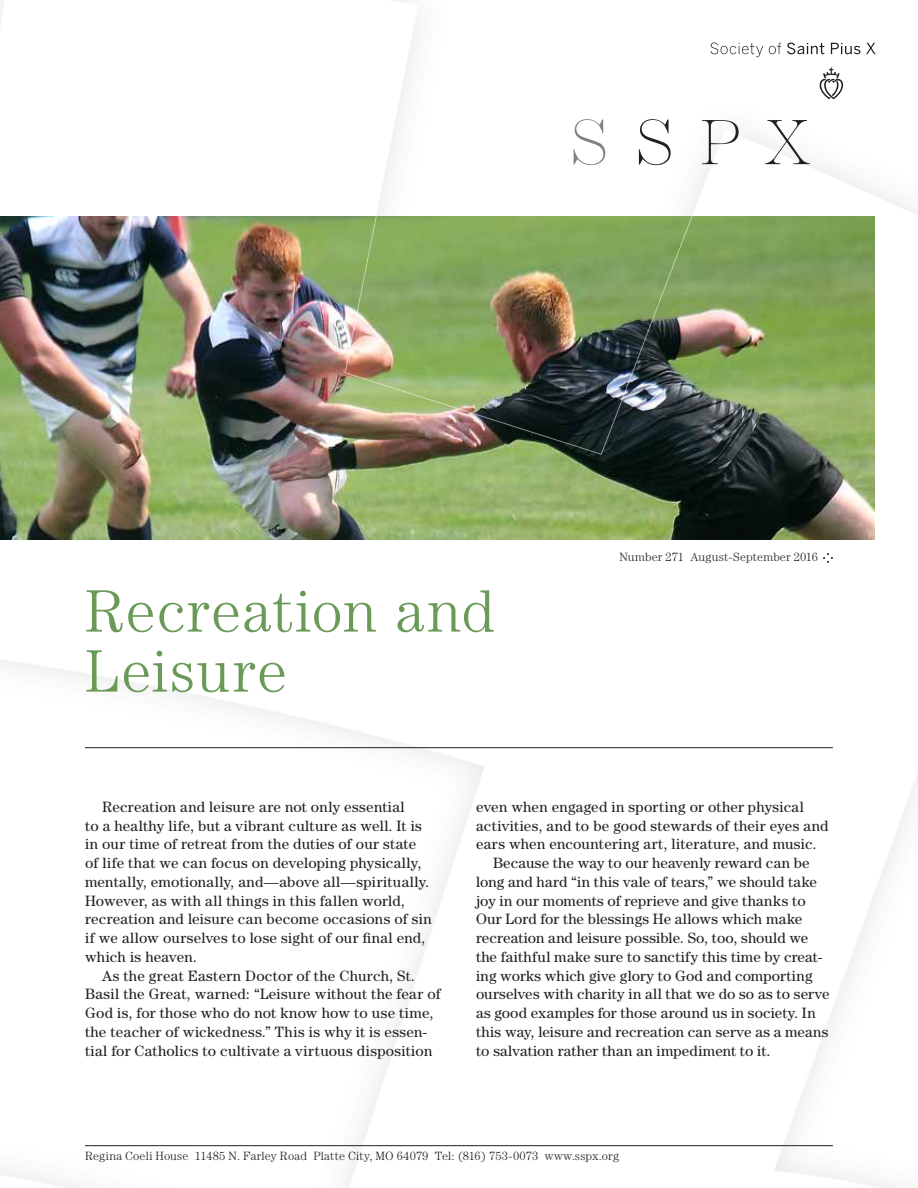
<style>
.page{position:relative;width:918px;height:1188px;background:#fff}
.page>*{position:absolute;margin:0;border:0;box-sizing:border-box;transform-origin:0 0}
.t1{font:300 60px/60px "Century Std";letter-spacing:.02em;color:#699a58}
.t2{font:15px/18.8px "Century Std";letter-spacing:.015em;color:#231f20}
.t3{font:300 12px "Century Std";letter-spacing:.015em;color:#231f20}
</style>
<div class="page">
<img style="left:0;top:0;width:918px;height:1188px">
<svg style="left:823px;top:553px;width:10px;height:10px"></svg>
<svg style="left:702px;top:120px;width:37px;height:44px"></svg>
<svg style="left:765px;top:120px;width:45px;height:44px"></svg>
<svg style="left:574px;top:119px;width:31px;height:46px"></svg>
<svg style="left:639px;top:119px;width:32px;height:46px"></svg>
<svg style="left:820px;top:68px;width:23px;height:31px"></svg>
<svg style="left:710px;top:43px;width:53px;height:14px"></svg>
<svg style="left:769px;top:43px;width:12px;height:11px"></svg>
<svg style="left:787px;top:43px;width:37px;height:11px"></svg>
<svg style="left:831px;top:43px;width:29px;height:11px"></svg>
<svg style="left:866px;top:43px;width:9px;height:11px"></svg>
<img style="left:0;top:216px;width:869px;height:323px">
<hr style="left:85px;top:1145px;width:748px;height:1px;background:#231f20">
<hr style="left:85px;top:747px;width:748px;height:1px;background:#231f20">
<h1 class="t1" style="left:85px;top:580px;width:411px">Recreation and<br>Leisure</h1>
<p class="t3" style="left:619px;top:550px;width:200px">Number 271 August-September 2016</p>
<p class="t2" style="left:85px;top:797px;width:348px;text-indent:17px">Recreation and leisure are not only essential<br>to a healthy life, but a vibrant culture as well. It is in our time of retreat from the duties of our state of life that we can focus on developing physically, mentally, emotionally, and—above all—spiritually.<br>However, as with all things in this fallen world, recreation and leisure can become occasions of sin if we allow ourselves to lose sight of our final end, which is heaven.</p>
<p class="t2" style="left:85px;top:966px;width:357px;text-indent:17px">As the great Eastern Doctor of the Church, St.<br>Basil the Great, warned: “Leisure without the fear of God is, for those who do not know how to use time, the teacher of wickedness.” This is why it is essen&shy;tial for Catholics to cultivate a virtuous disposition</p>
<p class="t2" style="left:476px;top:797px;width:329px">even when engaged in sporting or other physical</p>
<p class="t2" style="left:476px;top:816px;width:354px">activities, and to be good stewards of their eyes and</p>
<p class="t2" style="left:476px;top:835px;width:342px">ears when encountering art, literature, and music.</p>
<p class="t2" style="left:493px;top:853px;width:318px">Because the way to our heavenly reward can be</p>
<p class="t2" style="left:476px;top:872px;width:343px">long and hard “in this vale of tears,” we should take</p>
<p class="t2" style="left:476px;top:891px;width:331px">joy in our moments of reprieve and give thanks to</p>
<p class="t2" style="left:476px;top:910px;width:328px">Our Lord for the blessings He allows which make</p>
<p class="t2" style="left:476px;top:928px;width:334px">recreation and leisure possible. So, too, should we</p>
<p class="t2" style="left:476px;top:947px;width:348px">the faithful make sure to sanctify this time by creat-</p>
<p class="t2" style="left:476px;top:966px;width:338px">ing works which give glory to God and comporting</p>
<p class="t2" style="left:476px;top:985px;width:355px">ourselves with charity in all that we do so as to serve</p>
<p class="t2" style="left:476px;top:1003px;width:341px">as good examples for those around us in society. In</p>
<p class="t2" style="left:476px;top:1022px;width:354px">this way, leisure and recreation can serve as a means</p>
<p class="t2" style="left:476px;top:1041px;width:296px">to salvation rather than an impediment to it.</p>
<p class="t3" style="left:85px;top:1149px;width:535px">Regina Coeli House 11485 N. Farley Road Platte City, MO 64079 Tel: (816) 753-0073 www.sspx.org</p>
</div>
